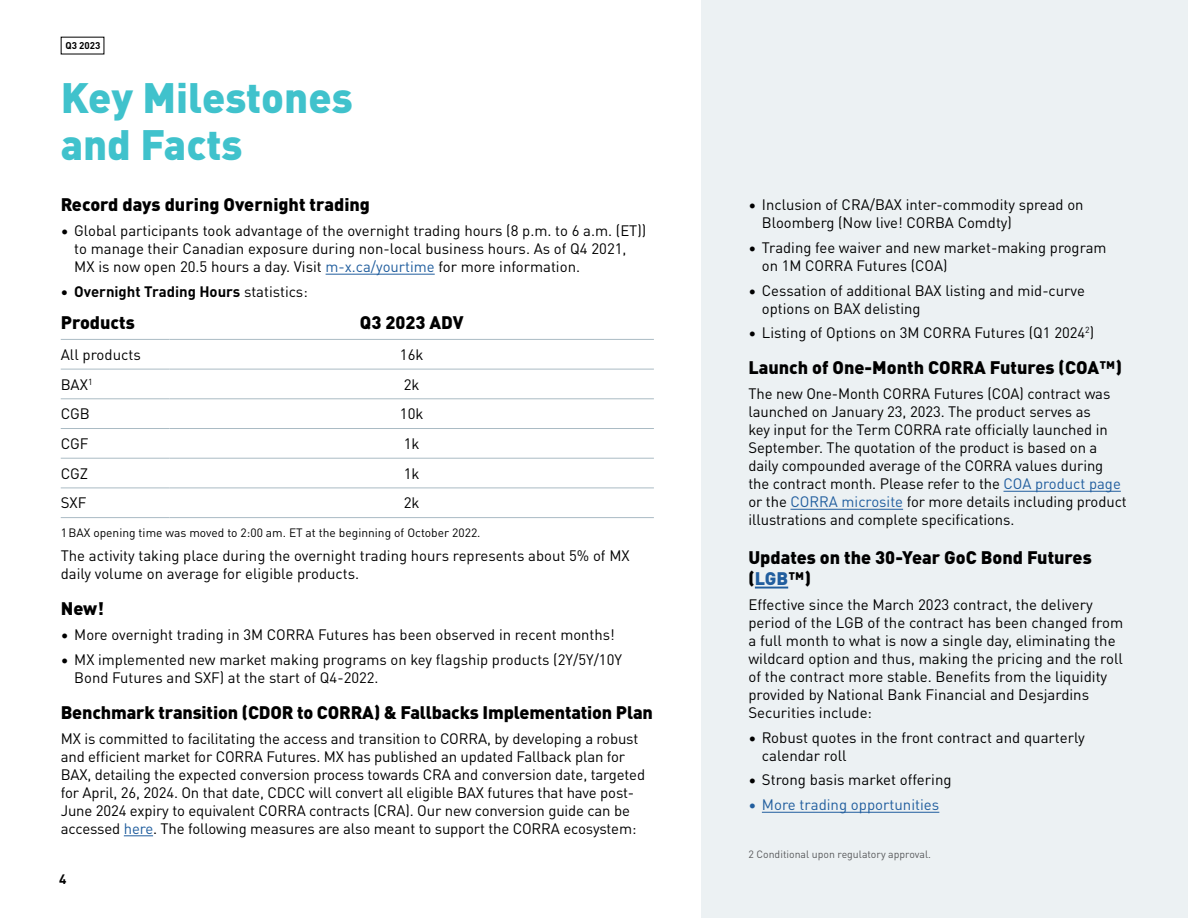
<style>
.page{position:relative;width:1188px;height:918px;background:#fff}
.page>*{position:absolute;margin:0;border:0;box-sizing:border-box;transform-origin:0 0}
.t1{font:900 42px/46.5px "DIN Pro";color:#40c2cc}
.t2{font:900 18px/21px "DIN Pro";color:#000}
.t3{font:15px/18px "DIN Pro";letter-spacing:-.005em;color:#000}
.t4{font:700 15px "DIN Pro";color:#000}
.t5{font:15px "DIN Pro";color:#215e9e}
.t6{font:700 13.5px "DIN Pro";color:#000}
.t7{font:12px "DIN Pro";color:#000}
.t8{font:10.5px "DIN Pro";color:#58595b}
.t9{font:700 9.75px "DIN Pro";color:#000}
.s1{color:#215e9e}
.s2{font-weight:400}
</style>
<div class="page">
<div style="left:701px;top:0;width:487px;height:918px;background:#ecf1f3"></div>
<hr style="left:326px;top:274px;width:109px;height:1px;background:#215e9e">
<svg style="left:124px;top:835px;width:29px;height:1px"></svg>
<hr style="left:61px;top:339px;width:109px;height:1px;background:#aabbc4">
<hr style="left:170px;top:339px;width:484px;height:1px;background:#aabbc4">
<hr style="left:61px;top:369px;width:109px;height:1px;background:#aabbc4">
<hr style="left:170px;top:369px;width:484px;height:1px;background:#aabbc4">
<hr style="left:61px;top:398px;width:109px;height:1px;background:#aabbc4">
<hr style="left:170px;top:398px;width:484px;height:1px;background:#aabbc4">
<hr style="left:61px;top:428px;width:109px;height:1px;background:#aabbc4">
<hr style="left:170px;top:428px;width:484px;height:1px;background:#aabbc4">
<hr style="left:61px;top:458px;width:109px;height:1px;background:#aabbc4">
<hr style="left:170px;top:458px;width:484px;height:1px;background:#aabbc4">
<hr style="left:61px;top:488px;width:109px;height:1px;background:#aabbc4">
<hr style="left:170px;top:488px;width:484px;height:1px;background:#aabbc4">
<hr style="left:61px;top:517px;width:109px;height:1px;background:#aabbc4">
<hr style="left:170px;top:517px;width:484px;height:1px;background:#aabbc4">
<hr style="left:1004px;top:491px;width:117px;height:1px;background:#215e9e">
<hr style="left:790px;top:509px;width:113px;height:1px;background:#215e9e">
<hr style="left:755px;top:587px;width:33px;height:2px;background:#215e9e">
<hr style="left:762px;top:812px;width:177px;height:1px;background:#215e9e">
<p class="t9" style="left:65px;top:38px;width:37px">Q3 2023</p>
<h1 class="t1" style="left:61px;top:72px;width:294px">Key Milestones and Facts</h1>
<p class="t2" style="left:61px;top:193px;width:311px">Record days during Overnight trading</p>
<p class="t3" style="left:74px;top:221px;width:574px;text-indent:-13px">• Global participants took advantage of the overnight trading hours (8 p.m. to 6 a.m. (ET)) to manage their Canadian exposure during non-local business hours. As of Q4 2021,<br>MX is now open 20.5 hours a day. Visit <span class="s1">m-x.ca/yourtime</span> for more information.</p>
<p class="t4" style="left:61px;top:280px;width:249px">• Overnight Trading Hours <span class="s2">statistics:</span></p>
<p class="t2" style="left:61px;top:311px;width:76px">Products</p>
<p class="t2" style="left:360px;top:311px;width:105px">Q3 2023 ADV</p>
<p class="t3" style="left:61px;top:345px;width:82px">All products</p>
<p class="t3" style="left:400px;top:345px;width:25px">16k</p>
<p class="t3" style="left:61px;top:374px;width:33px">BAX<sup>1</sup></p>
<p class="t3" style="left:404px;top:374px;width:17px">2k</p>
<p class="t3" style="left:61px;top:404px;width:31px">CGB</p>
<p class="t3" style="left:400px;top:404px;width:25px">10k</p>
<p class="t3" style="left:61px;top:434px;width:29px">CGF</p>
<p class="t3" style="left:404px;top:434px;width:17px">1k</p>
<p class="t3" style="left:61px;top:463px;width:29px">CGZ</p>
<p class="t3" style="left:404px;top:463px;width:17px">1k</p>
<p class="t3" style="left:61px;top:493px;width:27px">SXF</p>
<p class="t3" style="left:404px;top:493px;width:17px">2k</p>
<p class="t7" style="left:61px;top:523px;width:421px">1BAX opening time was moved to 2:00 am. ET at the beginning of October 2022.</p>
<p class="t3" style="left:61px;top:546px;width:570px">The activity taking place during the overnight trading hours represents about 5% of MX daily volume on average for eligible products.</p>
<p class="t2" style="left:61px;top:597px;width:45px">New!</p>
<p class="t3" style="left:61px;top:625px;width:556px">• More overnight trading in 3M CORRA Futures has been observed in recent months!</p>
<p class="t3" style="left:74px;top:650px;width:549px;text-indent:-14px">• MX implemented new market making programs on key flagship products (2Y/5Y/10Y<br>Bond Futures and SXF) at the start of Q4-2022.</p>
<p class="t2" style="left:61px;top:701px;width:594px">Benchmark transition (CDOR to CORRA) &amp; Fallbacks Implementation Plan</p>
<p class="t3" style="left:61px;top:728px;width:586px">MX is committed to facilitating the access and transition to CORRA, by developing a robust and efficient market for CORRA Futures. MX has published an updated Fallback plan for BAX, detailing the expected conversion process towards CRA and conversion date, targeted for April, 26, 2024. On that date, CDCC will convert all eligible BAX futures that have post-June 2024 expiry to equivalent CORRA contracts (CRA). Our new conversion guide can be accessed <span class="s1">here</span>. The following measures are also meant to support the CORRA ecosystem:</p>
<p class="t6" style="left:59px;top:868px;width:9px">4</p>
<p class="t3" style="left:762px;top:195px;width:323px;text-indent:-14px">• Inclusion of CRA/BAX inter-commodity spread on<br>Bloomberg (Now live! CORBA Comdty)</p>
<p class="t3" style="left:762px;top:238px;width:346px;text-indent:-14px">• Trading fee waiver and new market-making program on 1M CORRA Futures (COA)</p>
<p class="t3" style="left:762px;top:280px;width:325px;text-indent:-14px">• Cessation of additional BAX listing and mid-curve options on BAX delisting</p>
<p class="t3" style="left:748px;top:323px;width:347px">• Listing of Options on 3M CORRA Futures (Q1 2024<sup>2</sup>)</p>
<p class="t2" style="left:748px;top:356px;width:375px">Launch of One-Month CORRA Futures (COA™)</p>
<p class="t3" style="left:748px;top:384px;width:380px">The new One-Month CORRA Futures (COA) contract was launched on January 23, 2023. The product serves as<br>key input for the Term CORRA rate officially launched in September. The quotation of the product is based on a daily compounded average of the CORRA values during the contract month. Please refer to the <span class="s1">COA product page </span>or the <span class="s1">CORRA microsite</span> for more details including product illustrations and complete specifications.</p>
<p class="t2" style="left:748px;top:546px;width:345px">Updates on the 30-Year GoC Bond Futures (<span class="s1">LGB</span>™)</p>
<p class="t3" style="left:748px;top:595px;width:376px">Effective since the March 2023 contract, the delivery period of the LGB of the contract has been changed from a full month to what is now a single day, eliminating the wildcard option and thus, making the pricing and the roll of the contract more stable. Benefits from the liquidity provided by National Bank Financial and Desjardins Securities include:</p>
<p class="t3" style="left:762px;top:727px;width:324px;text-indent:-14px">• Robust quotes in the front contract and quarterly calendar roll</p>
<p class="t3" style="left:748px;top:770px;width:205px">• Strong basis market offering</p>
<p class="t5" style="left:748px;top:793px;width:192px">• More trading opportunities</p>
<p class="t8" style="left:748px;top:846px;width:184px">2 Conditional upon regulatory approval.</p>
</div>
